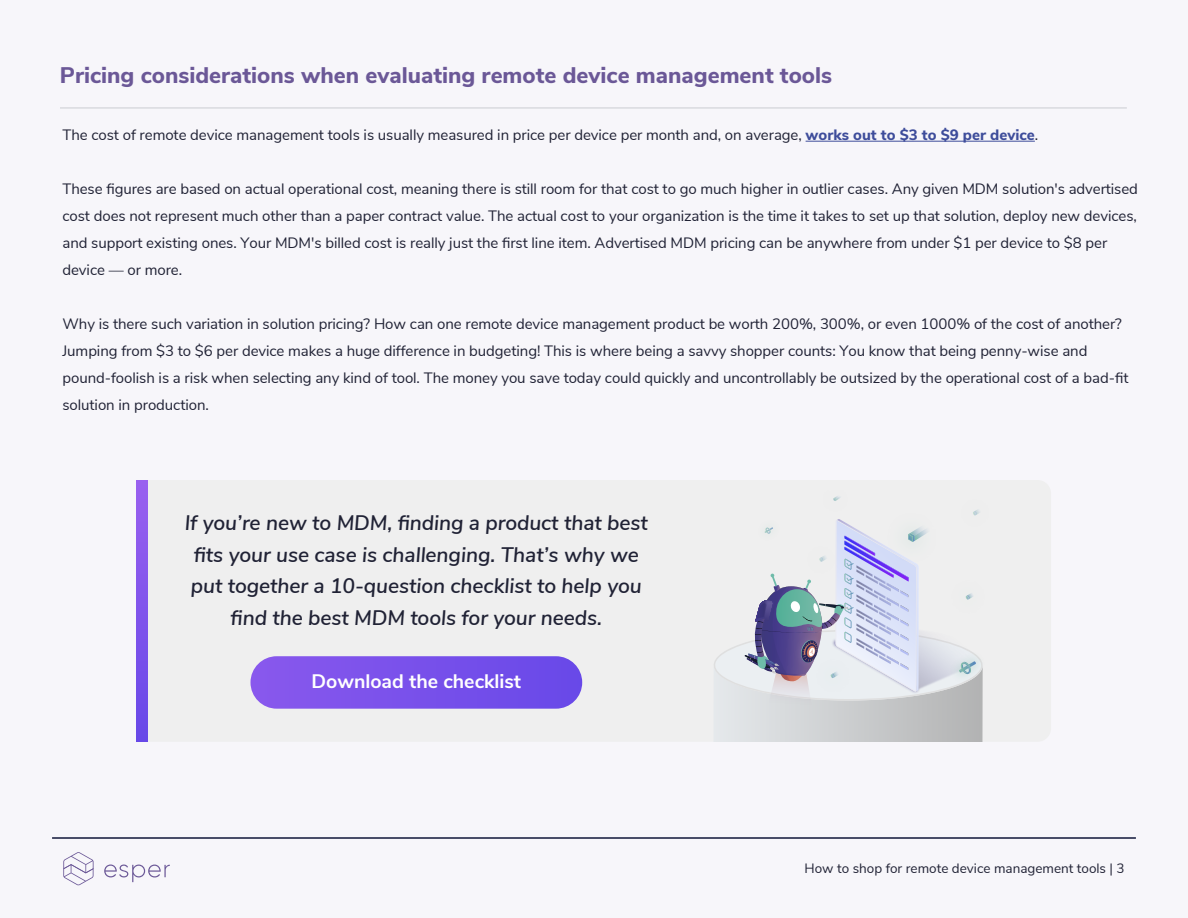
<style>
.page{position:relative;width:1188px;height:918px;background:#f7f6fa}
.page>*{position:absolute;margin:0;border:0;box-sizing:border-box;transform-origin:0 0}
.t1{font:800 22.5px "Nunito Sans";color:#6b5897}
.t2{font:italic 600 21px/31.5px "Nunito Sans";letter-spacing:-.005em;color:#202235;text-align:center}
.t3{font:700 19.5px "Nunito Sans";color:#fff}
.t4{font:15px/27px "Nunito Sans";letter-spacing:-.005em;color:#202235}
.t5{font:13.5px "Nunito Sans";color:#202235}
.s1{font-weight:800;color:#3e4d9b}
</style>
<div class="page">
<hr style="left:52px;top:838px;width:1084px;height:1px;background:#101639">
<hr style="left:60px;top:108px;width:1067px;height:1px;background:#caccd2">
<hr style="left:806px;top:141px;width:229px;height:1px;background:#3e4d9b">
<div style="left:148px;top:480px;width:903px;height:262px;background:#efefef"></div>
<svg style="left:137px;top:480px;width:11px;height:262px;background:#8054eb"></svg>
<div style="left:250px;top:656px;width:332px;height:53px;background:linear-gradient(to right,#8959ed,#6849e8);border-radius:26px"></div>
<svg style="left:104px;top:865px;width:66px;height:17px"></svg>
<svg style="left:63px;top:852px;width:31px;height:33px"></svg>
<img style="left:806px;top:490px;width:57px;height:17px">
<svg style="left:834px;top:494px;width:8px;height:7px"></svg>
<img style="left:784px;top:576px;width:214px;height:166px">
<img style="left:946px;top:490px;width:52px;height:53px">
<img style="left:984px;top:568px;width:13px;height:59px">
<img style="left:984px;top:648px;width:5px;height:38px">
<svg style="left:714px;top:507px;width:270px;height:203px"></svg>
<h1 class="t1" style="left:60px;top:58px;width:774px">Pricing considerations when evaluating remote device management tools</h1>
<p class="t4" style="left:62px;top:120px;width:977px">The cost of remote device management tools is usually measured in price per device per month and, on average, <span class="s1">works out to $3 to $9 per device</span>.</p>
<p class="t4" style="left:62px;top:174px;width:1077px">These figures are based on actual operational cost, meaning there is still room for that cost to go much higher in outlier cases. Any given MDM solution's advertised cost does not represent much other than a paper contract value. The actual cost to your organization is the time it takes to set up that solution, deploy new devices, and support existing ones. Your MDM's billed cost is really just the first line item. Advertised MDM pricing can be anywhere from under $1 per device to $8 per device — or more.</p>
<p class="t4" style="left:62px;top:309px;width:1067px">Why is there such variation in solution pricing? How can one remote device management product be worth 200%, 300%, or even 1000% of the cost of another?<br>Jumping from $3 to $6 per device makes a huge difference in budgeting! This is where being a savvy shopper counts: You know that being penny-wise and pound-foolish is a risk when selecting any kind of tool. The money you save today could quickly and uncontrollably be outsized by the operational cost of a bad-fit solution in production.</p>
<h2 class="t2" style="left:185px;top:506px;width:465px">If you’re new to MDM, finding a product that best fits your use case is challenging. That’s why we put together a 10-question checklist to help you find the best MDM tools for your needs.</h2>
<h3 class="t3" style="left:312px;top:667px;width:211px">Download the checklist</h3>
<p class="t5" style="left:805px;top:858px;width:322px">How to shop for remote device management tools | 3</p>
</div>
